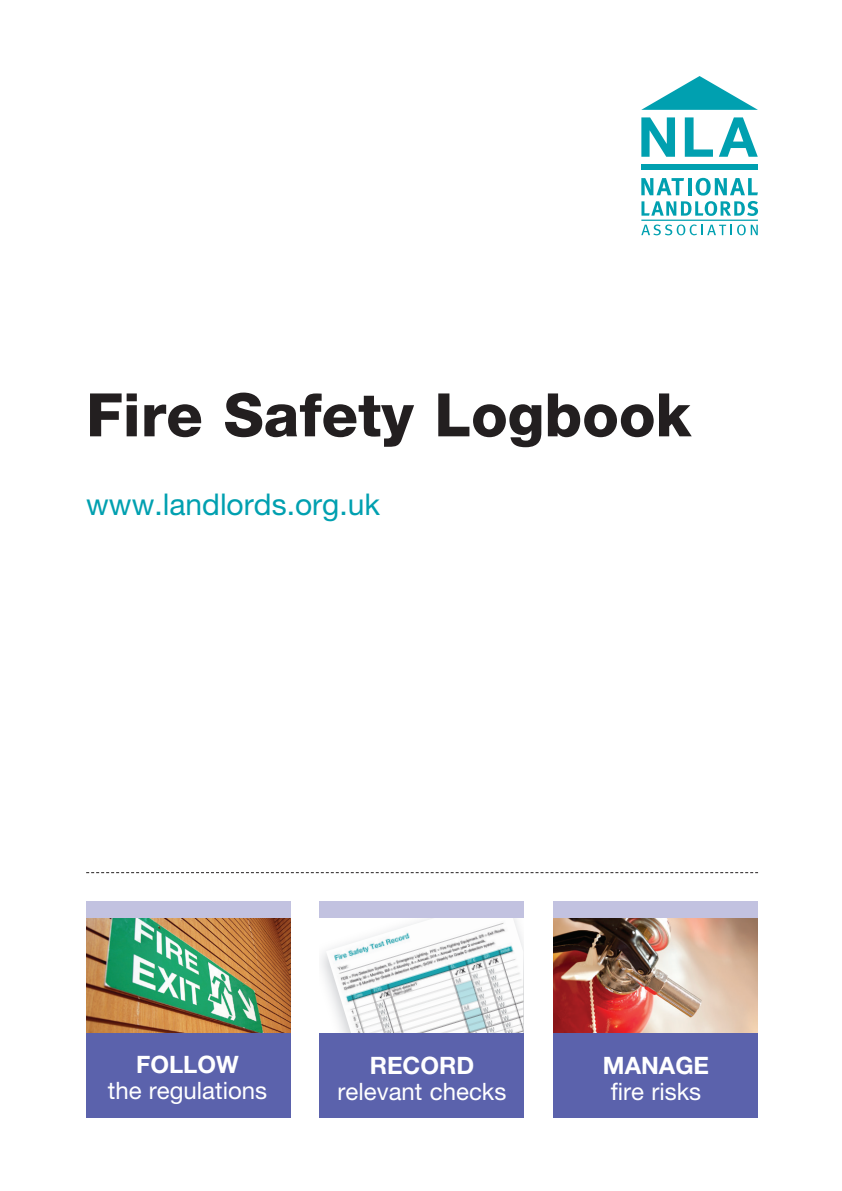
<style>
.page{position:relative;width:842px;height:1191px;background:#fff}
.page>*{position:absolute;margin:0;border:0;box-sizing:border-box;transform-origin:0 0}
.t1{font:800 60px "Helvetica Neue";color:#231f20}
.t2{font:30px "Helvetica Neue";color:#00a0b0}
.t3{font:24px "Helvetica Neue";color:#fff}
.t4{font:700 24px "Helvetica Neue";color:#fff}
</style>
<div class="page">
<img style="left:326px;top:917px;width:197px;height:116px">
<div style="left:319px;top:1033px;width:204px;height:84px;background:#5b62ac"></div>
<div style="left:319px;top:901px;width:204px;height:16px;background:#c2c2e0"></div>
<img style="left:86px;top:917px;width:204px;height:116px">
<div style="left:86px;top:1033px;width:204px;height:84px;background:#5b62ac"></div>
<div style="left:86px;top:901px;width:204px;height:16px;background:#c2c2e0"></div>
<img style="left:553px;top:917px;width:204px;height:116px">
<div style="left:553px;top:1033px;width:204px;height:84px;background:#5b62ac"></div>
<div style="left:553px;top:901px;width:204px;height:16px;background:#c2c2e0"></div>
<svg style="left:86px;top:872px;width:672px;height:1px"></svg>
<svg style="left:641px;top:117px;width:34px;height:40px"></svg>
<svg style="left:685px;top:117px;width:28px;height:40px"></svg>
<svg style="left:719px;top:117px;width:39px;height:40px"></svg>
<svg style="left:641px;top:76px;width:117px;height:34px"></svg>
<div style="left:641px;top:165px;width:117px;height:5px;background:#00a0b0"></div>
<svg style="left:641px;top:178px;width:43px;height:17px"></svg>
<hr style="left:688px;top:178px;width:3px;height:17px;background:#00a0b0">
<svg style="left:696px;top:178px;width:62px;height:17px"></svg>
<svg style="left:641px;top:201px;width:117px;height:15px"></svg>
<svg style="left:641px;top:224px;width:117px;height:11px"></svg>
<hr style="left:641px;top:220px;width:117px;height:1px;background:#00a0b0">
<h1 class="t1" style="left:86px;top:379px;width:606px">Fire Safety Logbook</h1>
<p class="t2" style="left:86px;top:487px;width:295px">www.landlords.org.uk</p>
<p class="t4" style="left:136px;top:1049px;width:104px">FOLLOW</p>
<p class="t3" style="left:108px;top:1075px;width:161px">the regulations</p>
<p class="t4" style="left:370px;top:1050px;width:106px">RECORD</p>
<p class="t3" style="left:338px;top:1077px;width:170px">relevant checks</p>
<p class="t4" style="left:603px;top:1050px;width:108px">MANAGE</p>
<p class="t3" style="left:611px;top:1076px;width:92px">fire risks</p>
</div>
